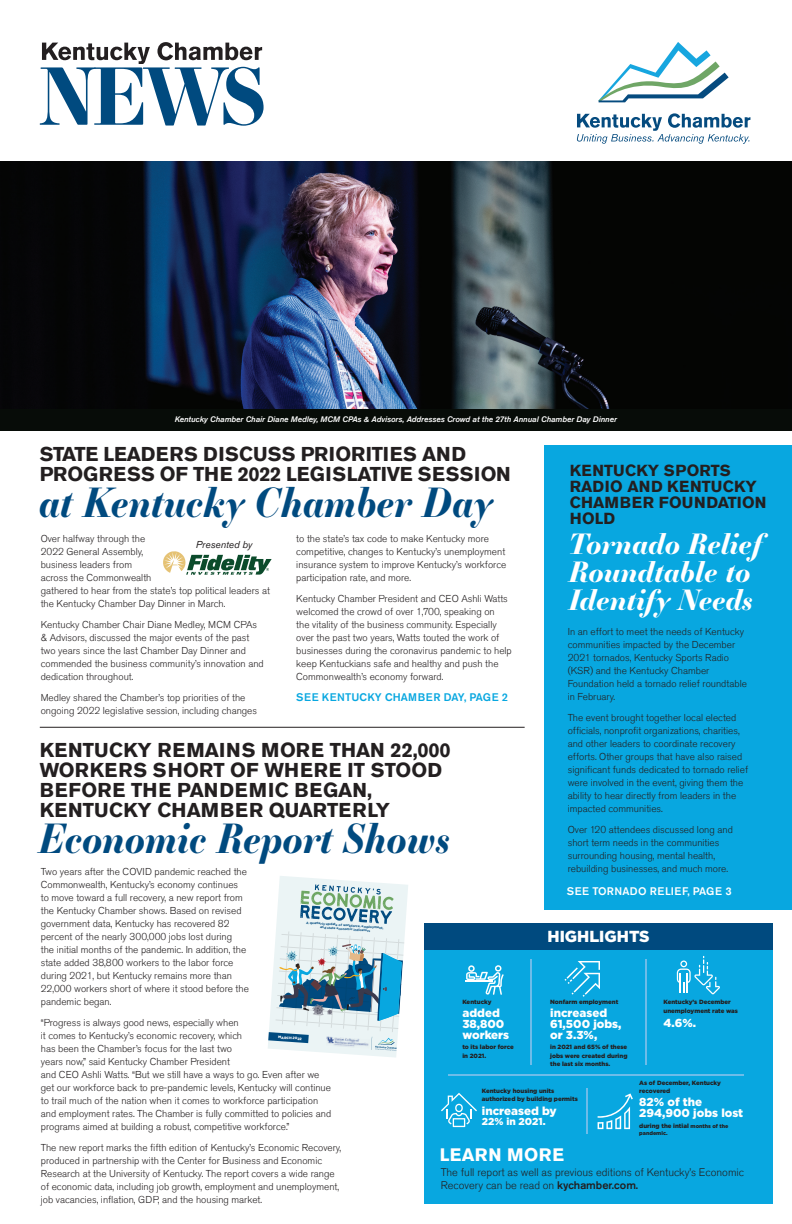
<style>
.page{position:relative;width:792px;height:1224px;background:#fff}
.page>*{position:absolute;margin:0;border:0;box-sizing:border-box;transform-origin:0 0}
.t1{font:700 77.9px "Essonnes Display";color:#004a7f}
.t2{font:italic 700 40px "Essonnes Display";color:#004a7f;scale:.92 1}
.t3{font:italic 700 27.8px/27.8px "Essonnes Display";color:#fff}
.t4{font:700 20px/20px "Akzidenz Grotesk Std";letter-spacing:.005em;color:#231f20}
.t5{font:700 18px "Akzidenz Grotesk Std";letter-spacing:.015em;color:#fff}
.t6{font:900 16px "Gotham";color:#fff}
.t7{font:700 15.9px/15.9px "Akzidenz Grotesk Std";letter-spacing:.005em;color:#231f20}
.t8{font:900 11.6px/11px "Gotham";color:#fff}
.t9{font:300 11px/13px "Akzidenz Grotesk Std";color:#231f20}
.t10{font:500 11px "Akzidenz Grotesk Std";letter-spacing:.015em;color:#08a7e0}
.t11{font:500 11px "Akzidenz Grotesk Std";letter-spacing:.045em;color:#fff}
.t12{font:900 10.1px "Gotham";color:#fff}
.t13{font:300 10px/13px "Akzidenz Grotesk Std";color:#231f20}
.t14{font:italic 10px "Akzidenz Grotesk Std";color:#231f20}
.t15{font:italic 500 8px "Akzidenz Grotesk Std";color:#fff}
.t16{font:900 6.1px/8.5px "Gotham";color:#231f20}
.t17{font:900 5.3px "Gotham";color:#231f20}
.t18{font:900 3.5px "Gotham";color:#fff}
.t19{font:700 3.3px/3.8px "Gotham";color:#004a7f;text-align:center}
.s1{font-size:5.3px}
.s2{font-weight:500}
</style>
<div class="page">
<div style="left:424px;top:927px;width:349px;height:208px;background:#08a7e0"></div>
<div style="left:424px;top:923px;width:349px;height:27px;background:#004a7f"></div>
<svg style="left:42px;top:43px;width:108px;height:21px"></svg>
<svg style="left:157px;top:42px;width:105px;height:18px"></svg>
<img style="left:0;top:161px;width:792px;height:248px">
<svg style="left:599px;top:42px;width:130px;height:60px"></svg>
<svg style="left:577px;top:113px;width:173px;height:31px"></svg>
<hr style="left:40px;top:727px;width:485px;height:1px;background:#231f20">
<div style="left:544px;top:446px;width:248px;height:464px;background:#08a7e0"></div>
<div style="left:424px;top:1133px;width:349px;height:71px;background:#08a7e0"></div>
<hr style="left:586px;top:1088px;width:2px;height:45px;background:#6dbce9">
<hr style="left:645px;top:960px;width:2px;height:105px;background:#6dbce9">
<svg style="left:598px;top:1093px;width:35px;height:36px"></svg>
<hr style="left:448px;top:1074px;width:295px;height:1px;background:#6dbce9">
<hr style="left:531px;top:960px;width:1px;height:105px;background:#6dbce9">
<svg style="left:677px;top:956px;width:43px;height:38px"></svg>
<svg style="left:465px;top:965px;width:39px;height:30px"></svg>
<svg style="left:564px;top:961px;width:36px;height:36px"></svg>
<svg style="left:441px;top:1093px;width:36px;height:34px"></svg>
<svg style="left:268px;top:876px;width:140px;height:182px;background:#b8d1d9"></svg>
<div style="left:0;top:409px;width:792px;height:22px;background:#070c08"></div>
<svg style="left:163px;top:551px;width:109px;height:24px"></svg>
<h1 class="t1" style="left:39px;top:41px;width:228px">NEWS</h1>
<p class="t15" style="left:175px;top:415px;width:444px">Kentucky Chamber Chair Diane Medley, MCM CPAs &amp; Advisors, Addresses Crowd at the 27th Annual Chamber Day Dinner</p>
<h3 class="t4" style="left:40px;top:444px;width:473px">STATE LEADERS DISCUSS PRIORITIES AND<br>PROGRESS OF THE 2022 LEGISLATIVE SESSION</h3>
<h2 class="t2" style="left:39px;top:473px;width:495px">at Kentucky Chamber Day</h2>
<h3 class="t7" style="left:570px;top:462px;width:198px">KENTUCKY SPORTS<br>RADIO AND KENTUCKY<br>CHAMBER FOUNDATION<br>HOLD</h3>
<h3 class="t3" style="left:569px;top:529px;width:195px">Tornado Relief<br>Roundtable to<br>Identify Needs</h3>
<p class="t13" style="left:41px;top:533px;width:231px">Over halfway through the<br>2022 General Assembly,<br>business leaders from<br>across the Commonwealth<br>gathered to hear from the state’s top political leaders at the Kentucky Chamber Day Dinner in March.</p>
<p class="t13" style="left:41px;top:619px;width:225px">Kentucky Chamber Chair Diane Medley, MCM CPAs &amp; Advisors, discussed the major events of the past two years since the last Chamber Day Dinner and commended the business community’s innovation and dedication throughout.</p>
<p class="t13" style="left:41px;top:692px;width:218px">Medley shared the Chamber’s top priorities of the ongoing 2022 legislative session, including changes</p>
<p class="t13" style="left:296px;top:533px;width:212px">to the state’s tax code to make Kentucky more competitive, changes to Kentucky’s unemployment insurance system to improve Kentucky’s workforce participation rate, and more.</p>
<p class="t13" style="left:296px;top:593px;width:217px">Kentucky Chamber President and CEO Ashli Watts welcomed the crowd of over 1,700, speaking on<br>the vitality of the business community. Especially over the past two years, Watts touted the work of businesses during the coronavirus pandemic to help keep Kentuckians safe and healthy and push the Commonwealth’s economy forward.</p>
<p class="t14" style="left:196px;top:538px;width:58px">Presented by</p>
<p class="t13" style="left:568px;top:626px;width:181px">In an effort to meet the needs of Kentucky communities impacted by the December 2021 tornados, Kentucky Sports Radio (KSR) and the Kentucky Chamber Foundation held a tornado relief roundtable in February.</p>
<p class="t13" style="left:568px;top:712px;width:182px">The event brought together local elected officials, nonprofit organizations, charities, and other leaders to coordinate recovery efforts. Other groups that have also raised significant funds dedicated to tornado relief were involved in the event, giving them the ability to hear directly from leaders in the impacted communities.</p>
<p class="t13" style="left:568px;top:824px;width:167px">Over 120 attendees discussed long and short term needs in the communities surrounding housing, mental health, rebuilding businesses, and much more.</p>
<p class="t11" style="left:567px;top:885px;width:166px">SEE TORNADO RELIEF, PAGE 3</p>
<p class="t10" style="left:296px;top:691px;width:213px">SEE KENTUCKY CHAMBER DAY, PAGE 2</p>
<h3 class="t4" style="left:40px;top:740px;width:413px">KENTUCKY REMAINS MORE THAN 22,000<br>WORKERS SHORT OF WHERE IT STOOD<br>BEFORE THE PANDEMIC BEGAN,<br>KENTUCKY CHAMBER QUARTERLY</h3>
<h2 class="t2" style="left:39px;top:809px;width:449px">Economic Report Shows</h2>
<p class="t13" style="left:41px;top:865px;width:210px">Two years after the COVID pandemic reached the Commonwealth, Kentucky’s economy continues<br>to move toward a full recovery, a new report from the Kentucky Chamber shows. Based on revised government data, Kentucky has recovered 82 percent of the nearly 300,000 jobs lost during<br>the initial months of the pandemic. In addition, the state added 38,800 workers to the labor force during 2021, but Kentucky remains more than 22,000 workers short of where it stood before the pandemic began.</p>
<p class="t13" style="left:41px;top:1016px;width:292px">“Progress is always good news, especially when<br>it comes to Kentucky’s economic recovery, which<br>has been the Chamber’s focus for the last two<br>years now,” said Kentucky Chamber President<br>and CEO Ashli Watts. “But we still have a ways to go. Even after we get our workforce back to pre-pandemic levels, Kentucky will continue to trail much of the nation when it comes to workforce participation and employment rates. The Chamber is fully committed to policies and programs aimed at building a robust, competitive workforce.”</p>
<p class="t13" style="left:41px;top:1141px;width:302px">The new report marks the fifth edition of Kentucky’s Economic Recovery, produced in partnership with the Center for Business and Economic Research at the University of Kentucky. The report covers a wide range of economic data, including job growth, employment and unemployment, job vacancies, inflation, GDP, and the housing market.</p>
<p class="t19" style="left:306px;top:920px;width:79px;rotate:4deg">A quarterly update of workforce, employment, and state economic indicators</p>
<h3 class="t6" style="left:548px;top:928px;width:104px">HIGHLIGHTS</h3>
<p class="t16" style="left:550px;top:998px;width:70px">Nonfarm employment</p>
<p class="t8" style="left:550px;top:1007px;width:73px">increased<br>61,500 jobs, or 3.3%,</p>
<p class="t16" style="left:550px;top:1043px;width:79px;text-align:justify">in 2021 and 65% of these jobs were created during the last six months.</p>
<p class="t16" style="left:462px;top:998px;width:31px">Kentucky</p>
<p class="t8" style="left:462px;top:1007px;width:48px">added<br>38,800 workers</p>
<p class="t16" style="left:462px;top:1043px;width:53px">to its labor force in 2021.</p>
<p class="t16" style="left:664px;top:998px;width:76px">Kentucky’s December unemployment rate was</p>
<p class="t8" style="left:664px;top:1017px;width:34px">4.6%.</p>
<p class="t18" style="left:278px;top:1035px;width:25px;rotate:4deg">MARCH 2022</p>
<p class="t16" style="left:639px;top:1079px;width:83px;line-height:7.3px">As of December, Kentucky recovered</p>
<p class="t8" style="left:639px;top:1096px;width:105px">82% of the<br>294,900 jobs lost</p>
<p class="t16" style="left:639px;top:1121px;width:91px">during the intial <span class="s1">months of the</span></p>
<p class="t17" style="left:639px;top:1130px;width:30px">pandemic.</p>
<p class="t16" style="left:482px;top:1087px;width:97px;line-height:7.3px">Kentucky housing units authorized by building permits</p>
<p class="t8" style="left:482px;top:1105px;width:76px">increased by</p>
<p class="t12" style="left:482px;top:1115px;width:65px">22% in 2021.</p>
<h3 class="t5" style="left:440px;top:1144px;width:126px">LEARN MORE</h3>
<p class="t9" style="left:441px;top:1166px;width:305px">The full report as well as previous editions of Kentucky’s Economic<br>Recovery can be read on <span class="s2">kychamber.com.</span></p>
</div>
